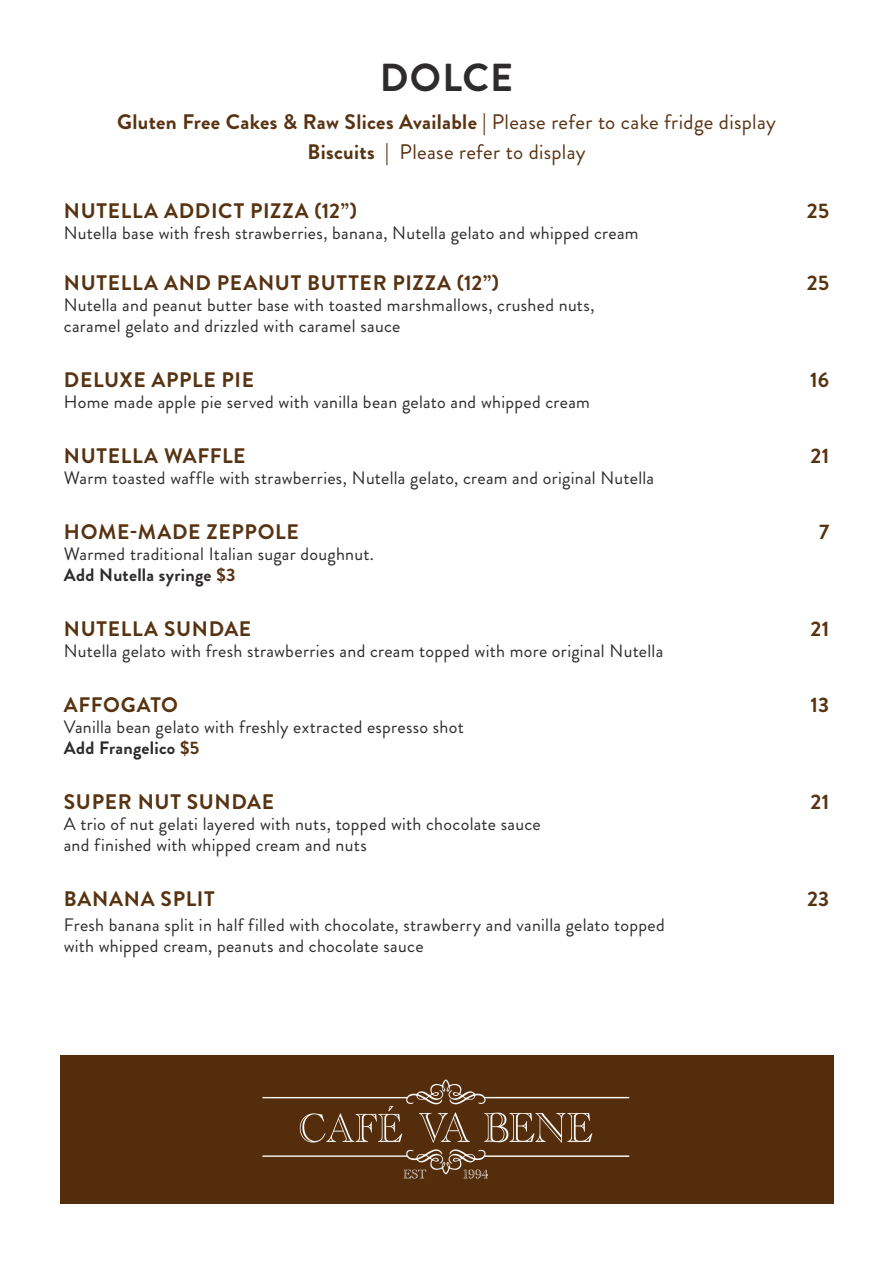
<style>
.page{position:relative;width:893px;height:1263px;background:#fff}
.page>*{position:absolute;margin:0;border:0;box-sizing:border-box;transform-origin:0 0}
.Description{font:700 39px "Brandon Grotesque";letter-spacing:.025em;color:#2e2b2c}
.Description-2{font:700 21px "Brandon Grotesque";letter-spacing:.03em;color:#583312}
.Description-3{font:21px "Brandon Grotesque";letter-spacing:.015em;color:#583312}
.Description-4{font:18px/21px "Brandon Grotesque";letter-spacing:.015em;color:#2e2b2c}
.s1{font-weight:400}
.s2{font-weight:700}
.s3{font-weight:700;color:#583312}
</style>
<div class="page">
<div style="left:60px;top:1054px;width:773px;height:149px;background:#542d0d"></div>
<img style="left:262px;top:1079px;width:368px;height:100px">
<p class="Description" style="left:380px;top:50px;width:135px">DOLCE</p>
<p class="Description-2" style="left:117px;top:107px;width:660px">Gluten Free Cakes &amp; Raw Slices Available | <span class="s1">Please refer to cake fridge display</span></p>
<p class="Description-3" style="left:307px;top:137px;width:280px"><span class="s2">Biscuits |</span> Please refer to display</p>
<p class="Description-2" style="left:64px;top:196px;width:294px">NUTELLA ADDICT PIZZA (12”)</p>
<p class="Description-2" style="left:807px;top:196px;width:24px">25</p>
<p class="Description-4" style="left:64px;top:222px;width:576px">Nutella base with fresh strawberries, banana, Nutella gelato and whipped cream</p>
<p class="Description-2" style="left:64px;top:268px;width:437px">NUTELLA AND PEANUT BUTTER PIZZA (12”)</p>
<p class="Description-2" style="left:807px;top:268px;width:24px">25</p>
<p class="Description-4" style="left:64px;top:294px;width:532px">Nutella and peanut butter base with toasted marshmallows, crushed nuts, caramel gelato and drizzled with caramel sauce</p>
<p class="Description-2" style="left:64px;top:365px;width:192px">DELUXE APPLE PIE</p>
<p class="Description-2" style="left:810px;top:365px;width:21px">16</p>
<p class="Description-4" style="left:64px;top:391px;width:528px">Home made apple pie served with vanilla bean gelato and whipped cream</p>
<p class="Description-2" style="left:64px;top:441px;width:183px">NUTELLA WAFFLE</p>
<p class="Description-2" style="left:810px;top:441px;width:20px">21</p>
<p class="Description-4" style="left:64px;top:467px;width:592px">Warm toasted waffle with strawberries, Nutella gelato, cream and original Nutella</p>
<p class="Description-2" style="left:64px;top:517px;width:236px">HOME-MADE ZEPPOLE</p>
<p class="Description-2" style="left:819px;top:517px;width:12px">7</p>
<p class="Description-4" style="left:64px;top:543px;width:312px">Warmed traditional Italian sugar doughnut.<br><span class="s2">Add Nutella syringe</span> <span class="s3">$3</span></p>
<p class="Description-2" style="left:64px;top:614px;width:189px">NUTELLA SUNDAE</p>
<p class="Description-2" style="left:810px;top:614px;width:20px">21</p>
<p class="Description-4" style="left:64px;top:640px;width:601px">Nutella gelato with fresh strawberries and cream topped with more original Nutella</p>
<p class="Description-2" style="left:64px;top:690px;width:116px">AFFOGATO</p>
<p class="Description-2" style="left:811px;top:690px;width:20px">13</p>
<p class="Description-4" style="left:64px;top:716px;width:402px">Vanilla bean gelato with freshly extracted espresso shot<br><span class="s2">Add Frangelico</span> <span class="s3">$5</span></p>
<p class="Description-2" style="left:64px;top:787px;width:212px">SUPER NUT SUNDAE</p>
<p class="Description-2" style="left:810px;top:787px;width:20px">21</p>
<p class="Description-4" style="left:64px;top:813px;width:479px">A trio of nut gelati layered with nuts, topped with chocolate sauce and finished with whipped cream and nuts</p>
<p class="Description-2" style="left:64px;top:884px;width:152px">BANANA SPLIT</p>
<p class="Description-2" style="left:807px;top:884px;width:24px">23</p>
<p class="Description-4" style="left:64px;top:915px;width:603px">Fresh banana split in half filled with chocolate, strawberry and vanilla gelato topped with whipped cream, peanuts and chocolate sauce</p>
</div>
